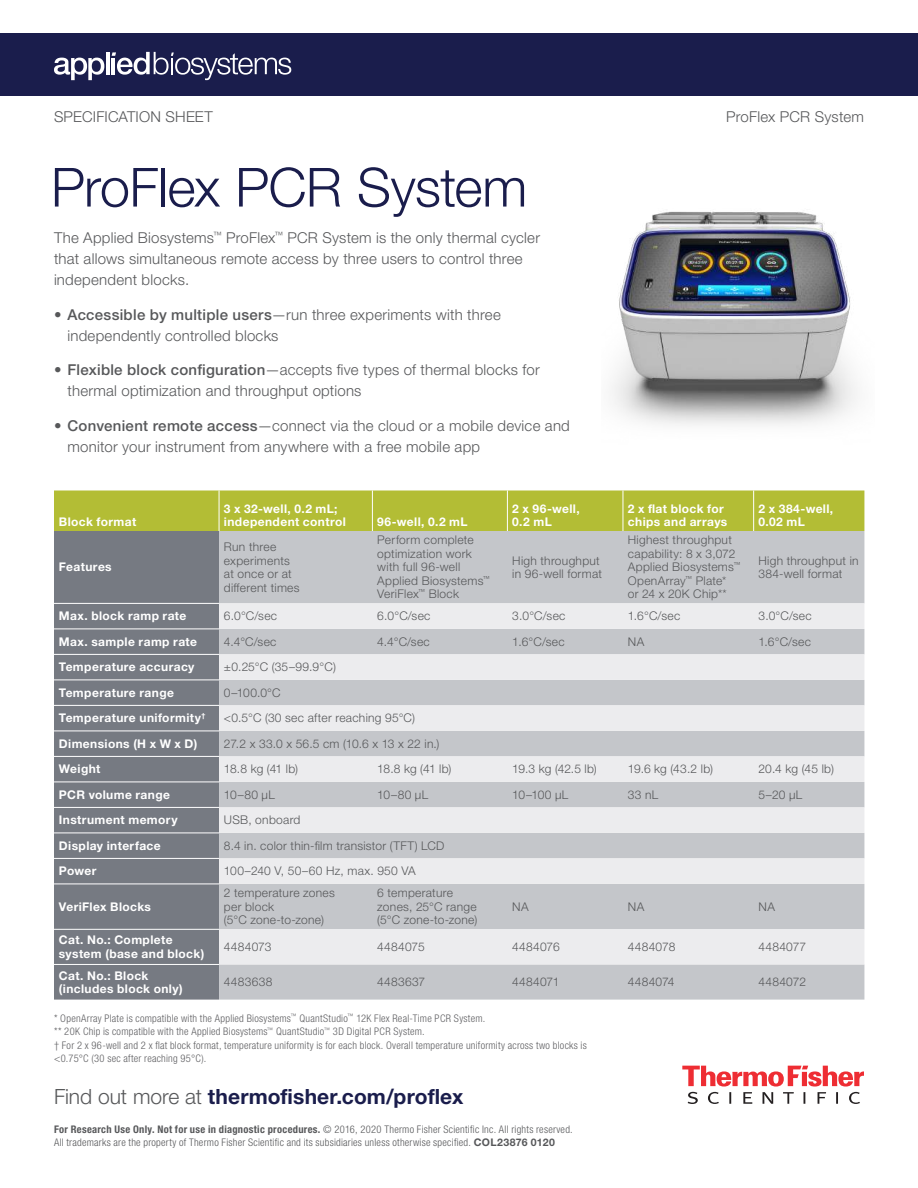
<style>
.page{position:relative;width:918px;height:1188px;background:#fff}
.page>*{position:absolute;margin:0;border:0;box-sizing:border-box;transform-origin:0 0}
.t1{font:300 54px "Helvetica Neue LTW1 G";letter-spacing:-.01em;color:#1a1d4c}
.t2{font:700 21px "Helvetica Neue LTW1 G";letter-spacing:.005em;color:#1a1d4c}
.t3{font:300 15px/21px "Helvetica Neue LTW1 G";letter-spacing:.015em;color:#57585a}
.t4{font:300 12px/13.5px "Helvetica Neue LTW1 G";letter-spacing:.025em;color:#57585a}
.t5{font:700 12px/13.5px "Helvetica Neue LTW1 G";letter-spacing:.035em;color:#fff}
.t6{font:300 condensed 10.5px/13.5px "Helvetica Neue LTW1 G";letter-spacing:.025em;color:#5f5f62}
.t7{font:300 condensed 10.5px/13.5px "Helvetica Neue LTW1 G";letter-spacing:.025em;color:#57585a}
.s1{font-weight:500}
.s2{font-weight:300;color:#57585a}
.s3{font-weight:700}
.s4{font-weight:700;font-stretch:normal}
</style>
<div class="page">
<div style="left:54px;top:490px;width:810px;height:41px;background:#b3bd35"></div>
<div style="left:54px;top:531px;width:165px;height:469px;background:#767a82"></div>
<div style="left:219px;top:531px;width:645px;height:469px;background:#c4c6ca"></div>
<svg style="left:219px;top:603px;width:645px;height:361px;background:#d9dadd"></svg>
<hr style="left:54px;top:603px;width:165px;height:1px;background:#fff">
<hr style="left:54px;top:629px;width:165px;height:1px;background:#fff">
<hr style="left:54px;top:654px;width:165px;height:1px;background:#fff">
<hr style="left:54px;top:680px;width:165px;height:1px;background:#fff">
<hr style="left:54px;top:756px;width:165px;height:1px;background:#fff">
<hr style="left:54px;top:782px;width:165px;height:1px;background:#fff">
<hr style="left:54px;top:807px;width:165px;height:1px;background:#fff">
<hr style="left:54px;top:833px;width:165px;height:1px;background:#fff">
<hr style="left:54px;top:858px;width:165px;height:1px;background:#fff">
<hr style="left:54px;top:884px;width:165px;height:1px;background:#fff">
<hr style="left:54px;top:929px;width:165px;height:1px;background:#fff">
<hr style="left:54px;top:964px;width:165px;height:1px;background:#fff">
<hr style="left:54px;top:705px;width:165px;height:1px;background:#fff">
<hr style="left:54px;top:731px;width:165px;height:1px;background:#fff">
<hr style="left:507px;top:490px;width:1px;height:41px;background:#fff">
<hr style="left:623px;top:490px;width:1px;height:41px;background:#fff">
<hr style="left:753px;top:490px;width:1px;height:41px;background:#fff">
<hr style="left:219px;top:490px;width:1px;height:41px;background:#fff">
<hr style="left:372px;top:490px;width:1px;height:41px;background:#fff">
<img style="left:612px;top:211px;width:245px;height:214px">
<svg style="left:682px;top:1066px;width:182px;height:38px"></svg>
<div style="left:0;top:33px;width:918px;height:63px;background:#1a1d4c"></div>
<svg style="left:54px;top:58px;width:50px;height:22px"></svg>
<hr style="left:106px;top:52px;width:3px;height:22px;background:#fff">
<svg style="left:112px;top:52px;width:179px;height:28px"></svg>
<p class="t3" style="left:54px;top:106px;width:160px">SPECIFICATION SHEET</p>
<p class="t3" style="left:726px;top:106px;width:139px">ProFlex PCR System</p>
<h1 class="t1" style="left:51px;top:154px;width:478px">ProFlex PCR System</h1>
<p class="t3" style="left:54px;top:227px;width:488px">The Applied Biosystems<sup>™</sup> ProFlex<sup>™</sup> PCR System is the only thermal cycler that allows simultaneous remote access by three users to control three independent blocks.</p>
<p class="t3" style="left:68px;top:304px;width:435px;text-indent:-14px">• <span class="s1">Accessible by multiple users</span>—run three experiments with three independently controlled blocks</p>
<p class="t3" style="left:68px;top:359px;width:474px;text-indent:-14px">• <span class="s1">Flexible block configuration</span>—accepts five types of thermal blocks for thermal optimization and throughput options</p>
<p class="t3" style="left:68px;top:415px;width:504px;text-indent:-14px">• <span class="s1">Convenient remote access</span>—connect via the cloud or a mobile device and monitor your instrument from anywhere with a free mobile app</p>
<p class="t5" style="left:59px;top:515px;width:79px">Block format</p>
<p class="t5" style="left:59px;top:560px;width:54px">Features</p>
<p class="t5" style="left:224px;top:501px;width:124px">3 x 32-well, 0.2 mL; independent control</p>
<p class="t5" style="left:377px;top:515px;width:92px">96-well, 0.2 mL</p>
<p class="t4" style="left:224px;top:540px;width:77px">Run three experiments at once or at different times</p>
<p class="t4" style="left:377px;top:533px;width:114px">Perform complete optimization work with full 96-well<br>Applied Biosystems<sup>™<br></sup>VeriFlex<sup>™</sup> Block</p>
<p class="t5" style="left:512px;top:501px;width:69px">2 x 96-well,<br>0.2 mL</p>
<p class="t5" style="left:628px;top:501px;width:101px">2 x flat block for chips and arrays</p>
<p class="t5" style="left:759px;top:501px;width:76px">2 x 384-well,<br>0.02 mL</p>
<p class="t4" style="left:512px;top:554px;width:91px">High throughput in 96-well format</p>
<p class="t4" style="left:628px;top:533px;width:114px">Highest throughput capability: 8 x 3,072<br>Applied Biosystems<sup>™<br></sup>OpenArray<sup>™</sup> Plate*<br>or 24 x 20K Chip**</p>
<p class="t4" style="left:759px;top:554px;width:102px">High throughput in<br>384-well format</p>
<p class="t5" style="left:59px;top:609px;width:129px">Max. block ramp rate</p>
<p class="t4" style="left:224px;top:609px;width:55px">6.0°C/sec</p>
<p class="t4" style="left:377px;top:609px;width:55px">6.0°C/sec</p>
<p class="t4" style="left:512px;top:609px;width:55px">3.0°C/sec</p>
<p class="t4" style="left:628px;top:609px;width:54px">1.6°C/sec</p>
<p class="t4" style="left:759px;top:609px;width:55px">3.0°C/sec</p>
<p class="t5" style="left:59px;top:635px;width:140px">Max. sample ramp rate</p>
<p class="t4" style="left:224px;top:635px;width:54px">4.4°C/sec</p>
<p class="t4" style="left:377px;top:635px;width:54px">4.4°C/sec</p>
<p class="t4" style="left:512px;top:635px;width:54px">1.6°C/sec</p>
<p class="t4" style="left:628px;top:635px;width:18px">NA</p>
<p class="t4" style="left:759px;top:635px;width:54px">1.6°C/sec</p>
<p class="t5" style="left:59px;top:660px;width:137px">Temperature accuracy</p>
<p class="t4" style="left:224px;top:660px;width:113px">±0.25°C (35–99.9°C)</p>
<p class="t5" style="left:59px;top:686px;width:117px">Temperature range</p>
<p class="t4" style="left:224px;top:686px;width:58px">0–100.0°C</p>
<p class="t5" style="left:59px;top:711px;width:148px">Temperature uniformity<sup>†</sup></p>
<p class="t4" style="left:224px;top:711px;width:193px">&lt;0.5°C (30 sec after reaching 95°C)</p>
<p class="t5" style="left:59px;top:737px;width:140px">Dimensions (H x W x D)</p>
<p class="t4" style="left:224px;top:737px;width:217px">27.2 x 33.0 x 56.5 cm (10.6 x 13 x 22 in.)</p>
<p class="t5" style="left:59px;top:762px;width:43px">Weight</p>
<p class="t4" style="left:224px;top:762px;width:76px">18.8 kg (41 lb)</p>
<p class="t4" style="left:377px;top:762px;width:76px">18.8 kg (41 lb)</p>
<p class="t4" style="left:512px;top:762px;width:86px">19.3 kg (42.5 lb)</p>
<p class="t4" style="left:628px;top:762px;width:87px">19.6 kg (43.2 lb)</p>
<p class="t4" style="left:759px;top:762px;width:77px">20.4 kg (45 lb)</p>
<p class="t5" style="left:59px;top:788px;width:113px">PCR volume range</p>
<p class="t4" style="left:224px;top:788px;width:52px">10–80 µL</p>
<p class="t4" style="left:377px;top:788px;width:52px">10–80 µL</p>
<p class="t4" style="left:512px;top:788px;width:58px">10–100 μL</p>
<p class="t4" style="left:628px;top:788px;width:32px">33 nL</p>
<p class="t4" style="left:759px;top:788px;width:45px">5–20 µL</p>
<p class="t5" style="left:59px;top:813px;width:120px">Instrument memory</p>
<p class="t4" style="left:224px;top:813px;width:78px">USB, onboard</p>
<p class="t5" style="left:59px;top:839px;width:103px">Display interface</p>
<p class="t4" style="left:224px;top:839px;width:222px">8.4 in. color thin-film transistor (TFT) LCD</p>
<p class="t5" style="left:59px;top:864px;width:39px">Power</p>
<p class="t4" style="left:224px;top:864px;width:193px">100–240 V, 50–60 Hz, max. 950 VA</p>
<p class="t5" style="left:59px;top:900px;width:94px">VeriFlex Blocks</p>
<p class="t4" style="left:224px;top:886px;width:112px">2 temperature zones per block<br>(5°C zone-to-zone)</p>
<p class="t4" style="left:377px;top:886px;width:102px">6 temperature zones, 25°C range (5°C zone-to-zone)</p>
<p class="t4" style="left:512px;top:900px;width:18px">NA</p>
<p class="t4" style="left:628px;top:900px;width:18px">NA</p>
<p class="t4" style="left:759px;top:900px;width:18px">NA</p>
<p class="t5" style="left:59px;top:933px;width:147px">Cat. No.: Complete system (base and block)</p>
<p class="t4" style="left:224px;top:940px;width:49px">4484073</p>
<p class="t4" style="left:377px;top:940px;width:49px">4484075</p>
<p class="t4" style="left:512px;top:940px;width:49px">4484076</p>
<p class="t4" style="left:628px;top:940px;width:49px">4484078</p>
<p class="t4" style="left:759px;top:940px;width:49px">4484077</p>
<p class="t5" style="left:59px;top:968px;width:125px">Cat. No.: Block (includes block only)</p>
<p class="t4" style="left:224px;top:975px;width:50px">4483638</p>
<p class="t4" style="left:377px;top:975px;width:50px">4483637</p>
<p class="t4" style="left:512px;top:975px;width:49px">4484071</p>
<p class="t4" style="left:628px;top:975px;width:48px">4484074</p>
<p class="t4" style="left:759px;top:975px;width:49px">4484072</p>
<p class="t6" style="left:54px;top:1011px;width:534px">* OpenArray Plate is compatible with the Applied Biosystems<sup>™</sup> QuantStudio<sup>™</sup> 12K Flex Real-Time PCR System.<br>** 20K Chip is compatible with the Applied Biosystems<sup>™</sup> QuantStudio<sup>™</sup> 3D Digital PCR System.<br>† For 2 x 96-well and 2 x flat block format, temperature uniformity is for each block. Overall temperature uniformity across two blocks is &lt;0.75°C (30 sec after reaching 95°C).</p>
<h2 class="t2" style="left:54px;top:1084px;width:411px"><span class="s2">Find out more at</span> thermofisher.com/proflex</h2>
<p class="t7" style="left:54px;top:1122px;width:520px"><span class="s3">For Research Use Only. Not for use in diagnostic procedures.</span> © 2016, 2020 Thermo Fisher Scientific Inc. All rights reserved.<br>All trademarks are the property of Thermo Fisher Scientific and its subsidiaries unless otherwise specified. <span class="s4">COL23876 0120</span></p>
</div>
